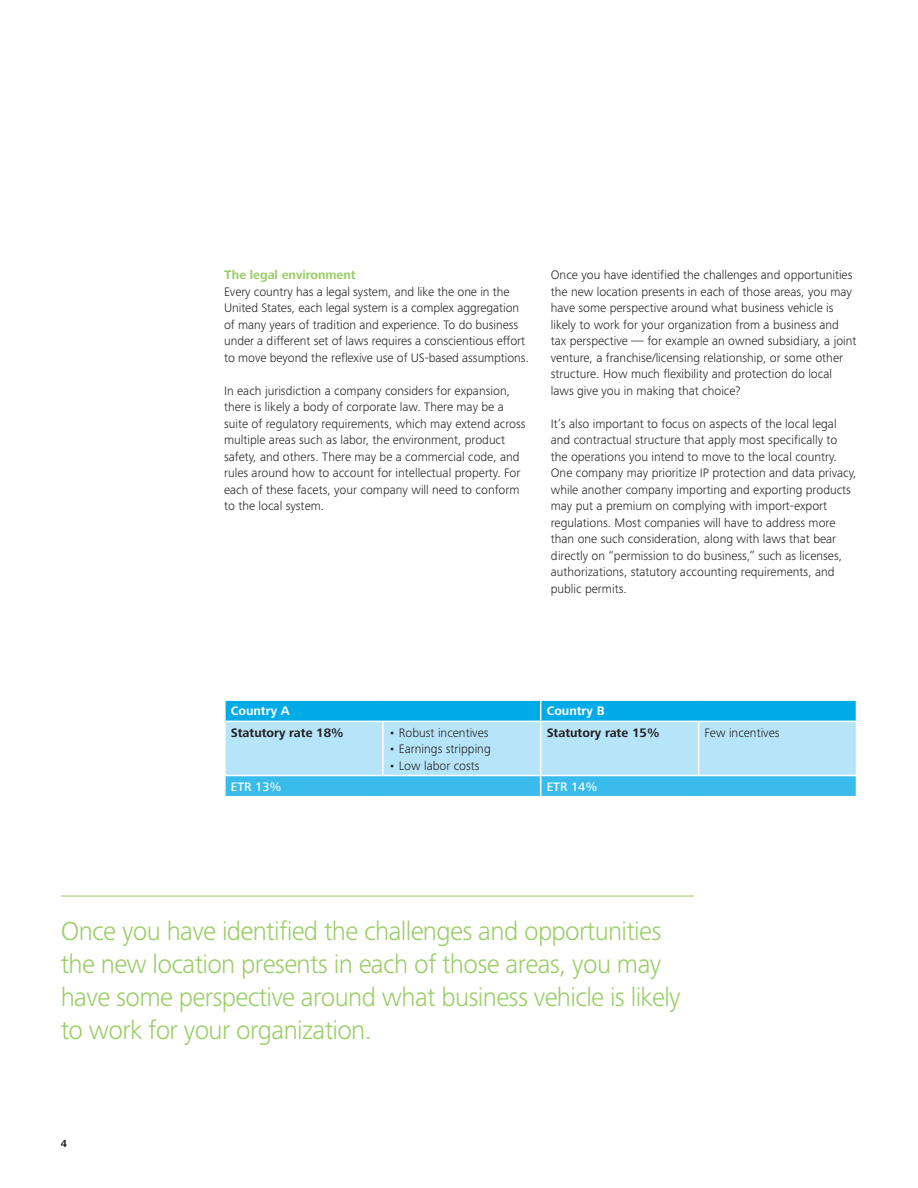
<style>
.page{position:relative;width:918px;height:1188px;background:#fff}
.page>*{position:absolute;margin:0;border:0;box-sizing:border-box;transform-origin:0 0}
.t1{font:300 27px/33px "Frutiger Next Pro";letter-spacing:-.025em;color:#99cd65}
.t2{font:300 12.75px/16.5px "Frutiger Next Pro";color:#231f20}
.t3{font:700 12.75px "Frutiger Next Pro";color:#231f20}
.t4{font:700 12.75px "Frutiger Next Pro";color:#99cd65}
.t5{font:700 12.75px "Frutiger Next Pro";color:#fff}
.t6{font:500 12.75px "Frutiger Next Pro";color:#fff}
.t7{font:700 10.5px "Frutiger Next Pro";color:#231f20}
</style>
<div class="page">
<svg style="left:225px;top:700px;width:632px;height:96px;background:#7ad1f2"></svg>
<hr style="left:61px;top:896px;width:633px;height:1px;background:#99cd65">
<p class="t4" style="left:224px;top:268px;width:133px">The legal environment</p>
<p class="t2" style="left:224px;top:283px;width:306px">Every country has a legal system, and like the one in the United States, each legal system is a complex aggregation of many years of tradition and experience. To do business under a different set of laws requires a conscientious effort to move beyond the reflexive use of US-based assumptions.</p>
<p class="t2" style="left:224px;top:382px;width:303px">In each jurisdiction a company considers for expansion, there is likely a body of corporate law. There may be a suite of regulatory requirements, which may extend across multiple areas such as labor, the environment, product safety, and others. There may be a commercial code, and rules around how to account for intellectual property. For each of these facets, your company will need to conform to the local system.</p>
<p class="t2" style="left:551px;top:267px;width:307px">Once you have identified the challenges and opportunities the new location presents in each of those areas, you may have some perspective around what business vehicle is likely to work for your organization from a business and tax perspective — for example an owned subsidiary, a joint venture, a franchise/licensing relationship, or some other structure. How much flexibility and protection do local laws give you in making that choice?</p>
<p class="t2" style="left:551px;top:415px;width:307px">It’s also important to focus on aspects of the local legal and contractual structure that apply most specifically to the operations you intend to move to the local country.<br>One company may prioritize IP protection and data privacy, while another company importing and exporting products may put a premium on complying with import-export regulations. Most companies will have to address more than one such consideration, along with laws that bear directly on “permission to do business,” such as licenses, authorizations, statutory accounting requirements, and public permits.</p>
<p class="t5" style="left:231px;top:704px;width:60px">Country A</p>
<p class="t5" style="left:547px;top:704px;width:60px">Country B</p>
<p class="t3" style="left:231px;top:725px;width:114px">Statutory rate 18%</p>
<p class="t2" style="left:389px;top:724px;width:101px">• Robust incentives</p>
<p class="t2" style="left:389px;top:741px;width:103px">• Earnings stripping</p>
<p class="t2" style="left:389px;top:757px;width:92px">• Low labor costs</p>
<p class="t3" style="left:547px;top:725px;width:114px">Statutory rate 15%</p>
<p class="t2" style="left:705px;top:724px;width:77px">Few incentives</p>
<p class="t6" style="left:231px;top:779px;width:52px">ETR 13%</p>
<p class="t6" style="left:547px;top:779px;width:52px">ETR 14%</p>
<h1 class="t1" style="left:61px;top:914px;width:622px">Once you have identified the challenges and opportunities the new location presents in each of those areas, you may have some perspective around what business vehicle is likely to work for your organization.</h1>
<p class="t7" style="left:61px;top:1137px;width:8px">4</p>
</div>
